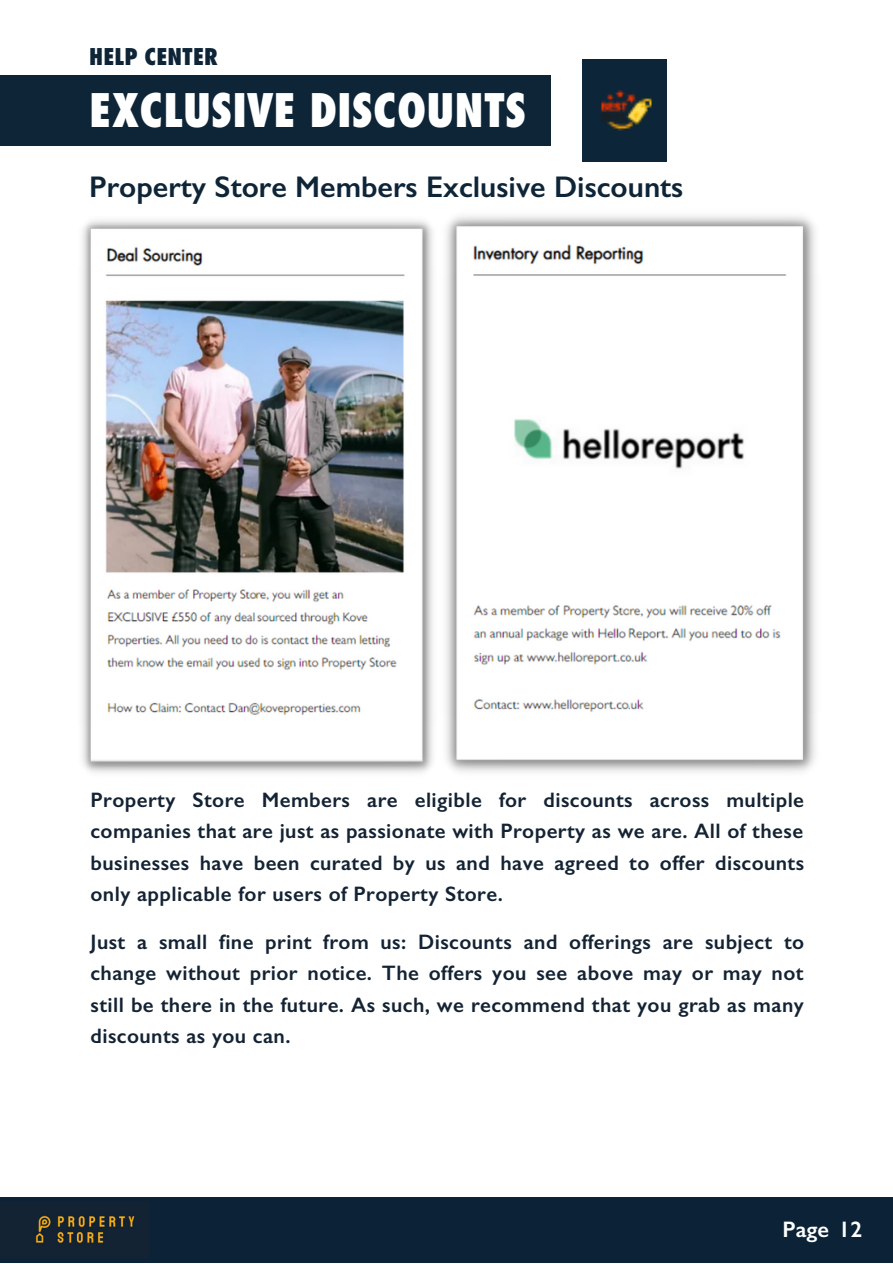
<style>
.page{position:relative;width:893px;height:1264px;background:#fff}
.page>*{position:absolute;margin:0;border:0;box-sizing:border-box;transform-origin:0 0}
.t1{font:800 condensed 45px "Futura";color:#fff}
.t2{font:600 30px "Gill Sans";color:#0e2538}
.t3{font:800 condensed 22.5px "Futura";color:#0e2538}
.t4{font:600 22.5px "Gill Sans";color:#fff}
.t5{font:600 21px/31.5px "Gill Sans";letter-spacing:.02em;color:#142333;text-align:justify}
</style>
<div class="page">
<div style="left:0;top:1197px;width:892px;height:65px;background:#0c2337"></div>
<img style="left:35px;top:1215px;width:100px;height:28px">
<div style="left:0;top:75px;width:551px;height:70px;background:#0e2538"></div>
<img style="left:582px;top:59px;width:84px;height:103px">
<img style="left:82px;top:220px;width:351px;height:553px">
<img style="left:446px;top:216px;width:370px;height:556px">
<p class="t3" style="left:89px;top:43px;width:130px">HELP CENTER</p>
<h1 class="t1" style="left:89px;top:82px;width:438px">EXCLUSIVE DISCOUNTS</h1>
<h2 class="t2" style="left:89px;top:168px;width:595px">Property Store Members Exclusive Discounts</h2>
<p class="t5" style="left:90px;top:783px;width:715px">Property Store Members are eligible for discounts across multiple companies that are just as passionate with Property as we are. All of these businesses have been curated by us and have agreed to offer discounts only applicable for users of Property Store.</p>
<p class="t5" style="left:90px;top:925px;width:715px">Just a small fine print from us: Discounts and offerings are subject to change without prior notice. The offers you see above may or may not still be there in the future. As such, we recommend that you grab as many discounts as you can.</p>
<p class="t4" style="left:782px;top:1215px;width:81px">Page 12</p>
</div>
